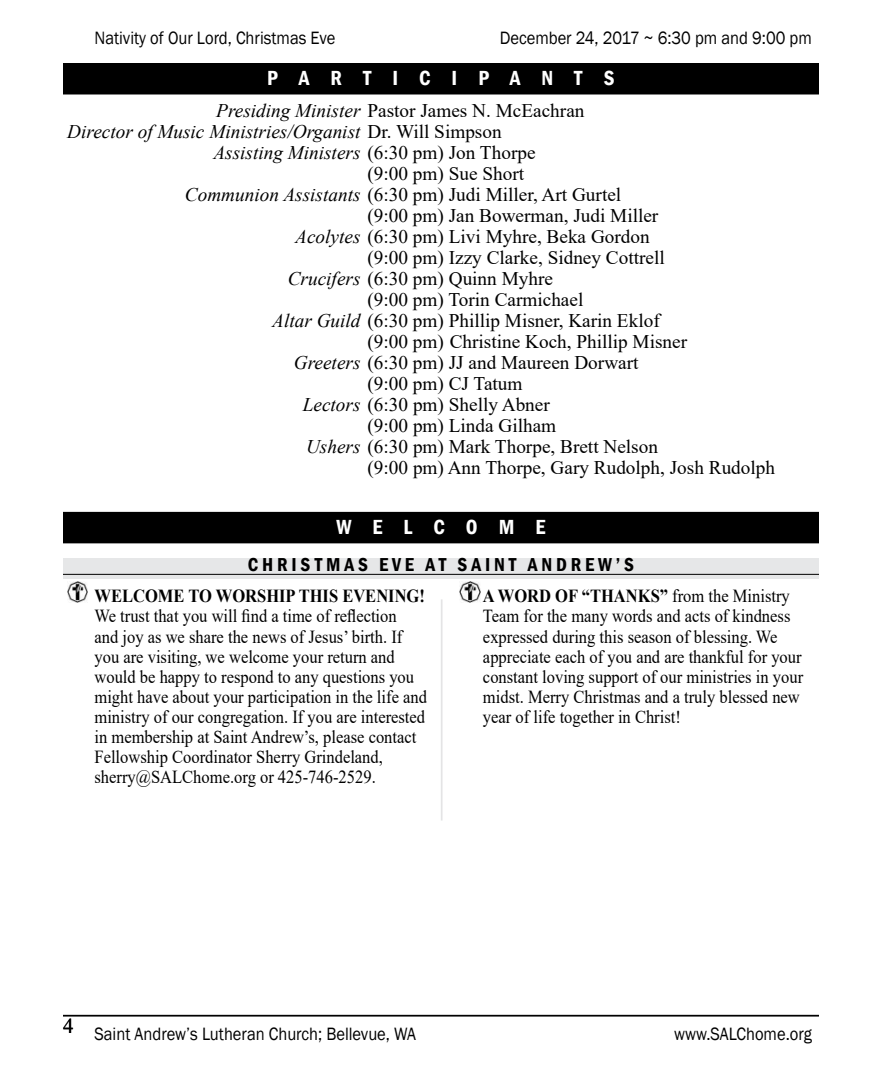
<style>
.page{position:relative;width:882px;height:1071px;background:#fff}
.page>*{position:absolute;margin:0;border:0;box-sizing:border-box;transform-origin:0 0}
.t1{font:600 condensed 21px "Franklin Gothic";letter-spacing:1em;color:#fff}
.t2{font:21px "Times New Roman";color:#000}
.t3{font:19.25px "Times New Roman";color:#000}
.t4{font:italic 19.25px "Times New Roman";color:#000}
.t5{font:600 condensed 19.25px "Franklin Gothic";letter-spacing:.2em;color:#000}
.t6{font:18.38px/20.1px "Times New Roman";color:#000;scale:.9 1}
.t7{font:18.38px "Franklin Gothic";color:#000;scale:.9 1}
.t8{font:700 18.38px "Times New Roman";color:#000;scale:.9 1}
.s1{font-style:italic}
.s2{font-style:normal}
.s3{font-weight:700}
</style>
<div class="page">
<hr style="left:63px;top:1015px;width:756px;height:2px;background:#000">
<div style="left:66px;top:66px;width:750px;height:25px;background:#000"></div>
<div style="left:63px;top:63px;width:756px;height:31px;border:7px solid #000"></div>
<img style="left:67px;top:581px;width:21px;height:21px">
<hr style="left:441px;top:599px;width:2px;height:222px;background:#939598">
<img style="left:460px;top:581px;width:20px;height:21px">
<div style="left:66px;top:515px;width:750px;height:25px;background:#000"></div>
<div style="left:63px;top:512px;width:756px;height:31px;border:7px solid #000"></div>
<div style="left:63px;top:558px;width:756px;height:21px;background:#e6e7e8"></div>
<hr style="left:63px;top:574px;width:756px;height:1px;background:#000">
<p class="t7" style="left:94px;top:27px;width:269px">Nativity of Our Lord, Christmas Eve</p>
<p class="t7" style="left:500px;top:27px;width:348px">December 24, 2017 ~ 6:30 pm and 9:00 pm</p>
<p class="t1" style="left:267px;top:64px;width:349px">PARTICIPANTS</p>
<p class="t3" style="left:216px;top:97px;width:370px"><span class="s1">Presiding Minister</span> Pastor James N. McEachran</p>
<p class="t4" style="left:67px;top:119px;width:436px">Director of Music Ministries/Organist <span class="s2">Dr. Will Simpson</span></p>
<p class="t4" style="left:213px;top:140px;width:324px">Assisting Ministers <span class="s2">(6:30 pm) Jon Thorpe</span></p>
<p class="t3" style="left:368px;top:160px;width:158px">(9:00 pm) Sue Short</p>
<p class="t3" style="left:185px;top:181px;width:438px"><span class="s1">Communion Assistants</span> (6:30 pm) Judi Miller, Art Gurtel</p>
<p class="t3" style="left:368px;top:202px;width:292px">(9:00 pm) Jan Bowerman, Judi Miller</p>
<p class="t3" style="left:295px;top:223px;width:356px"><span class="s1">Acolytes</span> (6:30 pm) Livi Myhre, Beka Gordon</p>
<p class="t3" style="left:368px;top:244px;width:299px">(9:00 pm) Izzy Clarke, Sidney Cottrell</p>
<p class="t3" style="left:288px;top:265px;width:267px"><span class="s1">Crucifers</span> (6:30 pm) Quinn Myhre</p>
<p class="t3" style="left:368px;top:286px;width:217px">(9:00 pm) Torin Carmichael</p>
<p class="t3" style="left:272px;top:307px;width:389px"><span class="s1">Altar Guild</span> (6:30 pm) Phillip Misner, Karin Eklof</p>
<p class="t3" style="left:368px;top:328px;width:321px">(9:00 pm) Christine Koch, Phillip Misner</p>
<p class="t3" style="left:294px;top:349px;width:346px"><span class="s1">Greeters</span> (6:30 pm) JJ and Maureen Dorwart</p>
<p class="t3" style="left:368px;top:370px;width:156px">(9:00 pm) CJ Tatum</p>
<p class="t3" style="left:303px;top:391px;width:249px"><span class="s1">Lectors</span> (6:30 pm) Shelly Abner</p>
<p class="t3" style="left:368px;top:412px;width:190px">(9:00 pm) Linda Gilham</p>
<p class="t3" style="left:306px;top:433px;width:354px"><span class="s1">Ushers</span> (6:30 pm) Mark Thorpe, Brett Nelson</p>
<p class="t3" style="left:368px;top:454px;width:409px">(9:00 pm) Ann Thorpe, Gary Rudolph, Josh Rudolph</p>
<p class="t1" style="left:337px;top:513px;width:210px">WELCOME</p>
<p class="t5" style="left:248px;top:552px;width:388px">CHRISTMAS EVE AT SAINT ANDREW’S</p>
<p class="t8" style="left:94px;top:583px;width:369px">WELCOME TO WORSHIP THIS EVENING!</p>
<p class="t6" style="left:94px;top:606px;width:371px">We trust that you will find a time of reflection<br>and joy as we share the news of Jesus’ birth. If you are visiting, we welcome your return and would be happy to respond to any questions you might have about your participation in the life and ministry of our congregation. If you are interested in membership at Saint Andrew’s, please contact Fellowship Coordinator Sherry Grindeland, sherry@SALChome.org or 425-746-2529.</p>
<p class="t6" style="left:483px;top:585px;width:357px"><span class="s3">A WORD OF “THANKS”</span> from the Ministry Team for the many words and acts of kindness expressed during this season of blessing. We appreciate each of you and are thankful for your constant loving support of our ministries in your midst. Merry Christmas and a truly blessed new year of life together in Christ!</p>
<p class="t2" style="left:63px;top:1011px;width:12px">4</p>
<p class="t7" style="left:94px;top:1022px;width:359px">Saint Andrew’s Lutheran Church; Bellevue, WA</p>
<p class="t7" style="left:674px;top:1022px;width:155px">www.SALChome.org</p>
</div>
